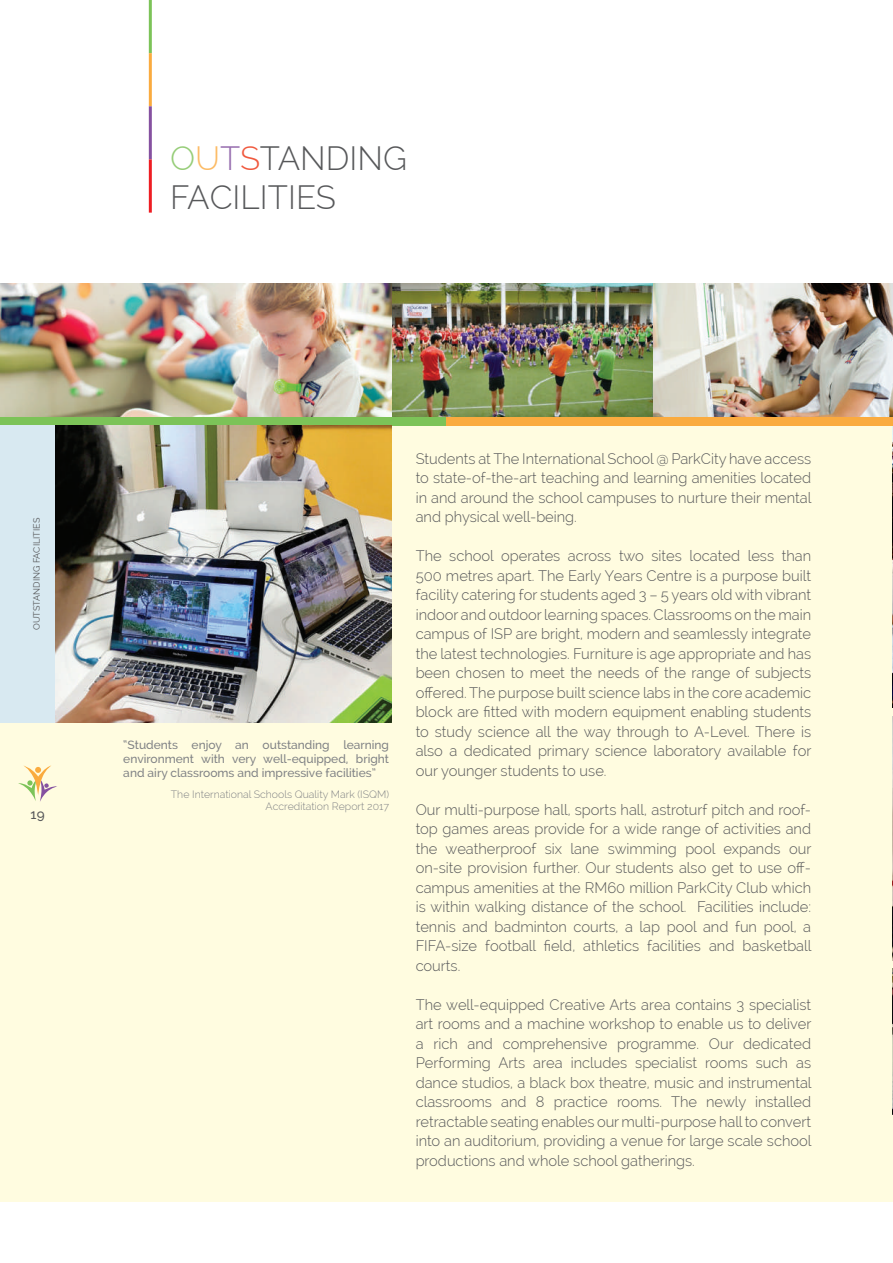
<style>
.page{position:relative;width:893px;height:1263px;background:#fff}
.page>*{position:absolute;margin:0;border:0;box-sizing:border-box;transform-origin:0 0}
.t1{font:300 33px/39.6px "Raleway";color:#57585a}
.t2{font:300 15px/19.5px "Raleway";color:#57585a;text-align:justify}
.t3{font:500 13.5px "Raleway";color:#57585a}
.t4{font:500 12px/14.4px "Raleway";color:#808285;text-align:justify}
.t5{font:300 10.5px/12px "Raleway";color:#808285;text-align:right}
.t6{font:9px "Raleway";color:#57585a}
.s1{color:#96cd78}
.s2{color:#fcbb65}
.s3{color:#976eaf}
.s4{color:#f0593e}
</style>
<div class="page">
<div style="left:0;top:421px;width:893px;height:780px;background:#fffce0"></div>
<img style="left:892px;top:425px;width:1px;height:283px">
<img style="left:392px;top:284px;width:501px;height:133px">
<img style="left:0;top:284px;width:392px;height:133px">
<div style="left:0;top:417px;width:446px;height:8px;background:#7cc358"></div>
<div style="left:446px;top:417px;width:447px;height:8px;background:#faab3f"></div>
<div style="left:0;top:425px;width:55px;height:298px;background:#d8e9f1"></div>
<img style="left:55px;top:425px;width:336px;height:298px">
<img style="left:892px;top:716px;width:1px;height:245px">
<img style="left:892px;top:969px;width:1px;height:145px">
<svg style="left:18px;top:765px;width:39px;height:37px"></svg>
<hr style="left:149px;top:0;width:3px;height:53px;background:#7cc358">
<hr style="left:149px;top:53px;width:3px;height:53px;background:#faab3f">
<hr style="left:149px;top:106px;width:3px;height:53px;background:#8551a0">
<hr style="left:149px;top:159px;width:3px;height:54px;background:#ee1d23">
<h1 class="t1" style="left:170px;top:138px;width:238px"><span class="s1">O</span><span class="s2">U</span><span class="s3">T</span><span class="s4">S</span>TANDING<br>FACILITIES</h1>
<p class="t6" style="left:31px;top:630px;width:114px;rotate:-90deg">OUTSTANDING FACILITIES</p>
<p class="t3" style="left:31px;top:806px;width:15px">19</p>
<p class="t4" style="left:123px;top:737px;width:267px">“Students enjoy an outstanding learning environment with very well-equipped, bright and airy classrooms and impressive facilities”</p>
<p class="t5" style="left:171px;top:789px;width:220px">The International Schools Quality Mark (ISQM)<br>Accreditation Report 2017</p>
<p class="t2" style="left:416px;top:449px;width:397px">Students at The International School @ ParkCity have access to state-of-the-art teaching and learning amenities located in and around the school campuses to nurture their mental and physical well-being.</p>
<p class="t2" style="left:416px;top:546px;width:397px">The school operates across two sites located less than 500 metres apart. The Early Years Centre is a purpose built facility catering for students aged 3 – 5 years old with vibrant indoor and outdoor learning spaces. Classrooms on the main campus of ISP are bright, modern and seamlessly integrate the latest technologies. Furniture is age appropriate and has been chosen to meet the needs of the range of subjects offered. The purpose built science labs in the core academic block are fitted with modern equipment enabling students to study science all the way through to A-Level. There is also a dedicated primary science laboratory available for our younger students to use.</p>
<p class="t2" style="left:416px;top:800px;width:397px">Our multi-purpose hall, sports hall, astroturf pitch and roof&shy;top games areas provide for a wide range of activities and the weatherproof six lane swimming pool expands our on-site provision further. Our students also get to use off&shy;campus amenities at the RM60 million ParkCity Club which is within walking distance of the school. Facilities include: tennis and badminton courts, a lap pool and fun pool, a FIFA-size football field, athletics facilities and basketball courts.</p>
<p class="t2" style="left:416px;top:995px;width:397px">The well-equipped Creative Arts area contains 3 specialist art rooms and a machine workshop to enable us to deliver a rich and comprehensive programme. Our dedicated Performing Arts area includes specialist rooms such as dance studios, a black box theatre, music and instrumental classrooms and 8 practice rooms. The newly installed retractable seating enables our multi-purpose hall to convert into an auditorium, providing a venue for large scale school productions and whole school gatherings.</p>
</div>
